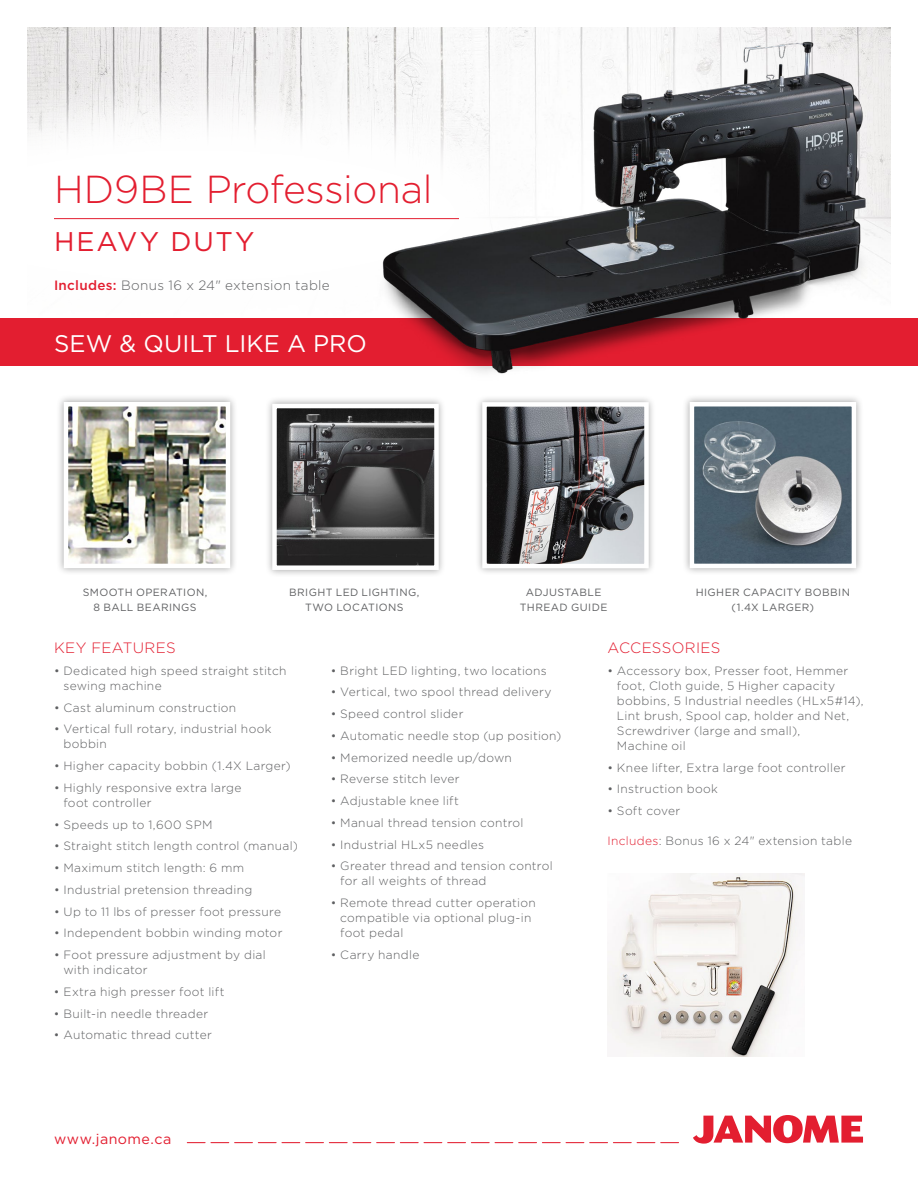
<style>
.page{position:relative;width:918px;height:1188px;background:#fff}
.page>*{position:absolute;margin:0;border:0;box-sizing:border-box;transform-origin:0 0}
.t1{font:300 39px "Gotham";letter-spacing:-.01em;color:#e31e30}
.t2{font:27px "Gotham";letter-spacing:.07em;color:#e31e30}
.t3{font:24px "Gotham";letter-spacing:.005em;color:#fff}
.t4{font:300 15px "Gotham";letter-spacing:.02em;color:#e31e30}
.t5{font:14.25px "Gotham";letter-spacing:.035em;color:#e31e30}
.t6{font:300 13.5px "Gotham";letter-spacing:.02em;color:#5f6062}
.t7{font:300 12px/15px "Gotham";letter-spacing:.025em;color:#5f6062}
.t8{font:10.5px/15px "Gotham";letter-spacing:.035em;color:#5f6062;text-align:center}
.s1{font-weight:500;color:#e31e30}
.s2{color:#e31e30}
</style>
<div class="page">
<img style="left:27px;top:27px;width:864px;height:237px">
<svg style="left:27px;top:60px;width:346px;height:91px;fill:#f6f5f5"></svg>
<svg style="left:27px;top:151px;width:346px;height:113px"></svg>
<div style="left:56px;top:394px;width:182px;height:182px;background:#000;opacity:.35"></div>
<img style="left:69px;top:407px;width:156px;height:156px">
<div style="left:64px;top:402px;width:166px;height:166px;border:4px solid #fff"></div>
<div style="left:475px;top:395px;width:181px;height:181px;background:#000;opacity:.35"></div>
<img style="left:487px;top:407px;width:157px;height:156px">
<div style="left:482px;top:402px;width:167px;height:166px;border:4px solid #fff"></div>
<div style="left:265px;top:396px;width:181px;height:182px;background:#000;opacity:.35"></div>
<img style="left:277px;top:409px;width:157px;height:156px">
<div style="left:272px;top:404px;width:167px;height:166px;border:4px solid #fff"></div>
<div style="left:0;top:318px;width:918px;height:48px;background:#e31e30"></div>
<svg style="left:187px;top:1142px;width:492px;height:1px"></svg>
<svg style="left:693px;top:1115px;width:170px;height:29px"></svg>
<img style="left:373px;top:38px;width:504px;height:336px">
<img style="left:608px;top:874px;width:196px;height:183px">
<div style="left:682px;top:394px;width:182px;height:182px;background:#000;opacity:.35"></div>
<img style="left:695px;top:407px;width:156px;height:156px">
<div style="left:690px;top:402px;width:166px;height:166px;border:4px solid #fff"></div>
<hr style="left:54px;top:218px;width:405px;height:1px;background:#e31e30">
<h1 class="t1" style="left:54px;top:165px;width:380px">HD9BE Professional</h1>
<h2 class="t2" style="left:54px;top:224px;width:202px">HEAVY DUTY</h2>
<p class="t6" style="left:54px;top:277px;width:277px"><span class="s1">Includes:</span> Bonus 16 x 24" extension table</p>
<h3 class="t3" style="left:54px;top:328px;width:314px">SEW &amp; QUILT LIKE A PRO</h3>
<p class="t8" style="left:83px;top:584px;width:126px">SMOOTH OPERATION,<br>8 BALL BEARINGS</p>
<p class="t8" style="left:289px;top:584px;width:132px">BRIGHT LED LIGHTING,<br>TWO LOCATIONS</p>
<p class="t8" style="left:520px;top:584px;width:89px">ADJUSTABLE<br>THREAD GUIDE</p>
<p class="t8" style="left:696px;top:584px;width:156px">HIGHER CAPACITY BOBBIN (1.4X LARGER)</p>
<p class="t4" style="left:54px;top:638px;width:123px">KEY FEATURES</p>
<p class="t7" style="left:63px;top:663px;width:225px;text-indent:-9px">• Dedicated high speed straight stitch sewing machine</p>
<p class="t7" style="left:54px;top:700px;width:184px">• Cast aluminum construction</p>
<p class="t7" style="left:63px;top:721px;width:209px;text-indent:-9px">• Vertical full rotary, industrial hook bobbin</p>
<p class="t7" style="left:54px;top:758px;width:238px">• Higher capacity bobbin (1.4X Larger)</p>
<p class="t7" style="left:63px;top:780px;width:180px;text-indent:-9px">• Highly responsive extra large foot controller</p>
<p class="t7" style="left:54px;top:816px;width:160px">• Speeds up to 1,600 SPM</p>
<p class="t7" style="left:54px;top:838px;width:246px">• Straight stitch length control (manual)</p>
<p class="t7" style="left:54px;top:860px;width:192px">• Maximum stitch length: 6 mm</p>
<p class="t7" style="left:54px;top:882px;width:200px">• Industrial pretension threading</p>
<p class="t7" style="left:54px;top:903px;width:229px">• Up to 11 lbs of presser foot pressure</p>
<p class="t7" style="left:54px;top:925px;width:230px">• Independent bobbin winding motor</p>
<p class="t7" style="left:63px;top:947px;width:204px;text-indent:-9px">• Foot pressure adjustment by dial with indicator</p>
<p class="t7" style="left:54px;top:984px;width:172px">• Extra high presser foot lift</p>
<p class="t7" style="left:54px;top:1005px;width:156px">• Built-in needle threader</p>
<p class="t7" style="left:54px;top:1027px;width:159px">• Automatic thread cutter</p>
<p class="t7" style="left:331px;top:663px;width:218px">• Bright LED lighting, two locations</p>
<p class="t7" style="left:331px;top:684px;width:222px">• Vertical, two spool thread delivery</p>
<p class="t7" style="left:331px;top:706px;width:134px">• Speed control slider</p>
<p class="t7" style="left:331px;top:728px;width:232px">• Automatic needle stop (up position)</p>
<p class="t7" style="left:331px;top:750px;width:183px">• Memorized needle up/down</p>
<p class="t7" style="left:331px;top:771px;width:131px">• Reverse stitch lever</p>
<p class="t7" style="left:331px;top:793px;width:130px">• Adjustable knee lift</p>
<p class="t7" style="left:331px;top:815px;width:194px">• Manual thread tension control</p>
<p class="t7" style="left:331px;top:837px;width:155px">• Industrial HLx5 needles</p>
<p class="t7" style="left:340px;top:858px;width:214px;text-indent:-9px">• Greater thread and tension control for all weights of thread</p>
<p class="t7" style="left:340px;top:895px;width:197px;text-indent:-9px">• Remote thread cutter operation compatible via optional plug-in foot pedal</p>
<p class="t7" style="left:331px;top:947px;width:90px">• Carry handle</p>
<p class="t5" style="left:54px;top:1129px;width:119px">www.janome.ca</p>
<p class="t4" style="left:608px;top:638px;width:114px">ACCESSORIES</p>
<p class="t7" style="left:617px;top:663px;width:248px;text-indent:-9px">• Accessory box, Presser foot, Hemmer foot, Cloth guide, 5 Higher capacity bobbins, 5 Industrial needles (HLx5#14), Lint brush, Spool cap, holder and Net, Screwdriver (large and small),<br>Machine oil</p>
<p class="t7" style="left:608px;top:760px;width:240px">• Knee lifter, Extra large foot controller</p>
<p class="t7" style="left:608px;top:781px;width:112px">• Instruction book</p>
<p class="t7" style="left:608px;top:803px;width:74px">• Soft cover</p>
<p class="t7" style="left:608px;top:833px;width:246px"><span class="s2">Includes</span>: Bonus 16 x 24" extension table</p>
</div>
